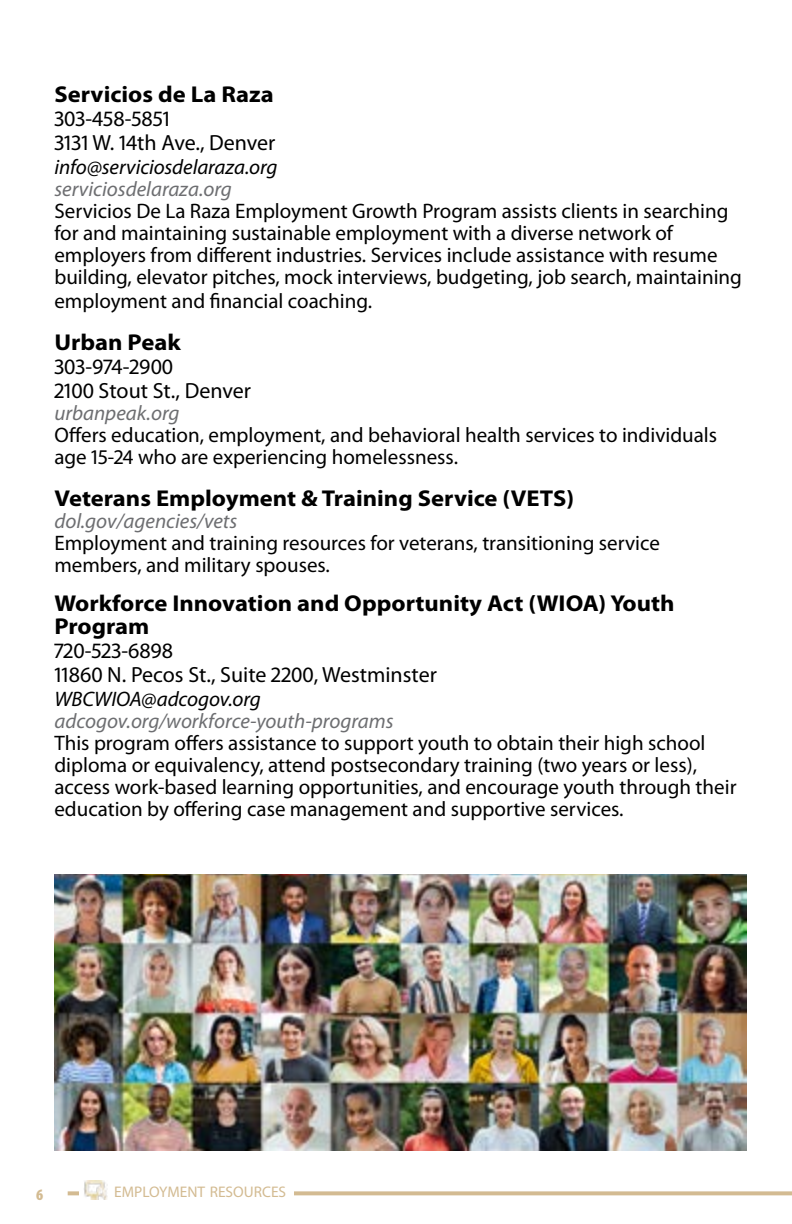
<style>
.page{position:relative;width:792px;height:1224px;background:#fff}
.page>*{position:absolute;margin:0;border:0;box-sizing:border-box;transform-origin:0 0}
.t1{font:700 23px/23px "Myriad Pro";color:#000;scale:1.07 1}
.t2{font:22px/24px "Myriad Pro";color:#000}
.t3{font:21px/22px "Myriad Pro";color:#000}
.t4{font:italic 21px "Myriad Pro";color:#6d6e71}
.t5{font:italic 21px "Myriad Pro";letter-spacing:-.005em;color:#000}
.t6{font:900 condensed 16px "Myriad Pro";color:#d3bb92}
.t7{font:15.4px "Myriad Pro";color:#d3bb92}
</style>
<div class="page">
<svg style="left:68px;top:1191px;width:724px;height:4px;background:#d7c19c"></svg>
<div style="left:79px;top:1175px;width:215px;height:30px;background:#fff"></div>
<img style="left:84px;top:1180px;width:23px;height:19px">
<img style="left:54px;top:874px;width:692px;height:277px">
<p class="t1" style="left:54px;top:83px;width:206px">Servicios de La Raza</p>
<p class="t2" style="left:54px;top:107px;width:223px">303-458-5851<br>3131 W. 14th Ave., Denver</p>
<p class="t5" style="left:54px;top:155px;width:225px">info@serviciosdelaraza.org</p>
<p class="t4" style="left:54px;top:177px;width:179px">serviciosdelaraza.org</p>
<p class="t3" style="left:54px;top:200px;width:689px">Servicios De La Raza Employment Growth Program assists clients in searching for and maintaining sustainable employment with a diverse network of employers from different industries. Services include assistance with resume building, elevator pitches, mock interviews, budgeting, job search, maintaining</p>
<p class="t3" style="left:54px;top:290px;width:319px">employment and financial coaching.</p>
<p class="t1" style="left:54px;top:331px;width:120px">Urban Peak</p>
<p class="t2" style="left:54px;top:355px;width:198px">303-974-2900<br>2100 Stout St., Denver</p>
<p class="t4" style="left:54px;top:401px;width:127px">urbanpeak.org</p>
<p class="t3" style="left:54px;top:424px;width:664px">Offers education, employment, and behavioral health services to individuals age 15-24 who are experiencing homelessness.</p>
<p class="t1" style="left:54px;top:487px;width:487px">Veterans Employment &amp; Training Service (VETS)</p>
<p class="t4" style="left:54px;top:510px;width:185px">dol.gov/agencies/vets</p>
<p class="t3" style="left:54px;top:533px;width:607px">Employment and training resources for veterans, transitioning service members, and military spouses.</p>
<p class="t1" style="left:54px;top:593px;width:581px">Workforce Innovation and Opportunity Act (WIOA) Youth<br>Program</p>
<p class="t2" style="left:54px;top:640px;width:384px">720-523-6898<br>11860 N. Pecos St., Suite 2200, Westminster</p>
<p class="t5" style="left:54px;top:688px;width:208px">WBCWIOA@adcogov.org</p>
<p class="t4" style="left:54px;top:710px;width:341px">adcogov.org/workforce-youth-programs</p>
<p class="t3" style="left:54px;top:733px;width:684px">This program offers assistance to support youth to obtain their high school diploma or equivalency, attend postsecondary training (two years or less), access work-based learning opportunities, and encourage youth through their education by offering case management and supportive services.</p>
<p class="t6" style="left:36px;top:1186px;width:9px">6</p>
<p class="t7" style="left:114px;top:1184px;width:173px">EMPLOYMENT RESOURCES</p>
</div>
